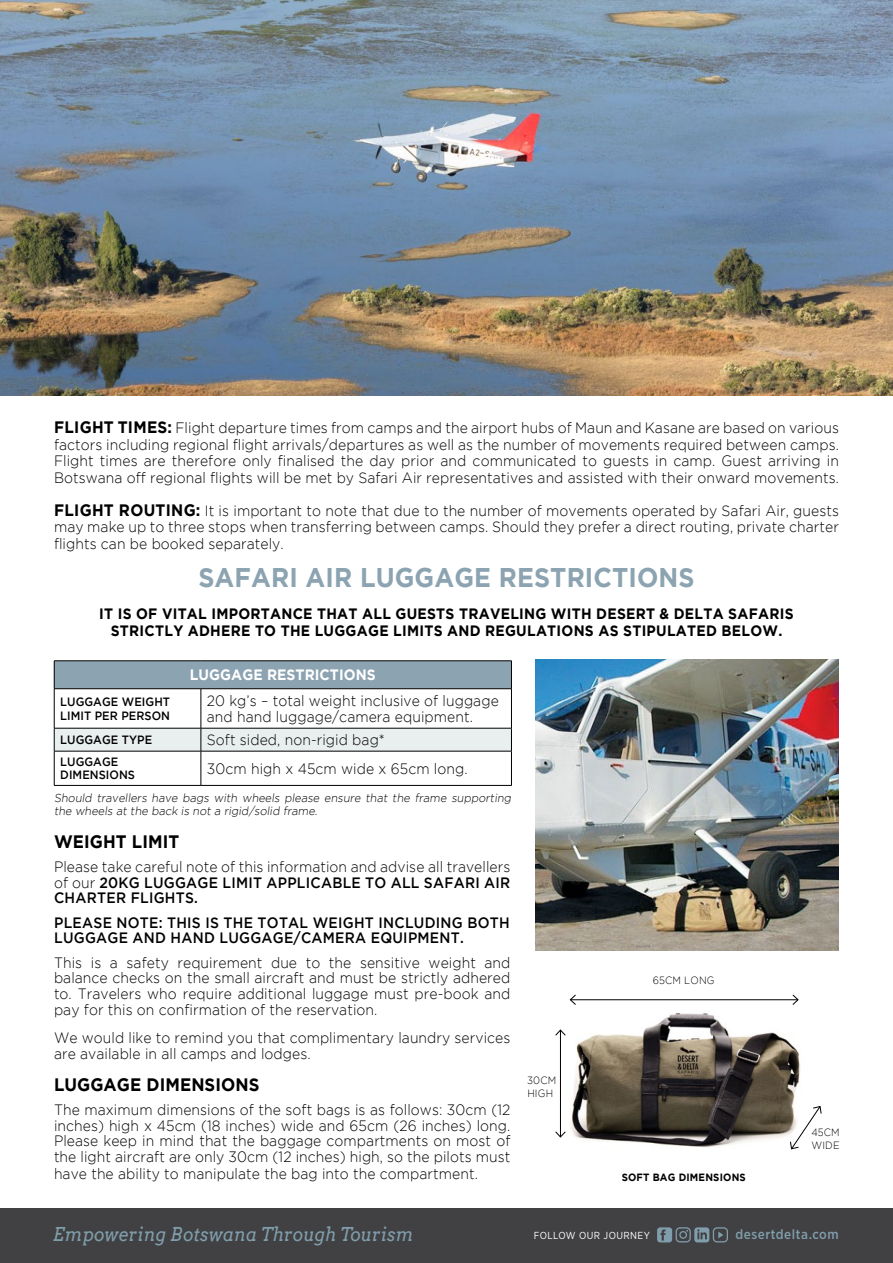
<style>
.page{position:relative;width:893px;height:1263px;background:#fff}
.page>*{position:absolute;margin:0;border:0;box-sizing:border-box;transform-origin:0 0}
.t1{font:700 27px "Gotham";letter-spacing:.005em;color:#8ca3b1;scale:.93 1}
.t2{font:italic 19.05px "Arvo";letter-spacing:.01em;color:#7f9dab;scale:.9 1}
.t3{font:700 18px "Gotham";letter-spacing:.005em;color:#000;scale:.93 1}
.t4{font:300 15px/15.8px "Gotham";letter-spacing:.005em;color:#000;text-align:justify;scale:.93 1}
.t5{font:700 15px/16.5px "Gotham";letter-spacing:.02em;color:#000;text-align:center;scale:.93 1}
.t6{font:500 15px/15.8px "Gotham";letter-spacing:.02em;color:#000;scale:.93 1}
.t7{font:700 15px "Gotham";letter-spacing:.005em;color:#fff;scale:.93 1}
.t8{font:500 13.5px "Gotham Narrow";letter-spacing:.04em;color:#7f9dab}
.t9{font:500 12px/13.5px "Gotham";letter-spacing:.005em;color:#000;scale:.93 1}
.t10{font:300 11.7px/13.5px "Gotham";color:#000;scale:.95 1}
.t11{font:300 10.5px/13.5px "Gotham";letter-spacing:.02em;color:#000;scale:.93 1}
.t12{font:700 10.5px "Gotham";letter-spacing:.02em;color:#000;scale:.93 1}
.t13{font:10.2px "Gotham Narrow";letter-spacing:.04em;color:#fff}
.s1{font-weight:700;font-size:16.5px}
.s2{font-weight:500}
</style>
<div class="page">
<hr style="left:54px;top:660px;width:147px;height:1px;background:#000">
<hr style="left:201px;top:660px;width:311px;height:1px;background:#000">
<svg style="left:54px;top:661px;width:458px;height:124px"></svg>
<hr style="left:54px;top:751px;width:147px;height:1px;background:#000">
<hr style="left:54px;top:751px;width:1px;height:34px;background:#000">
<hr style="left:201px;top:751px;width:311px;height:1px;background:#000">
<hr style="left:201px;top:751px;width:1px;height:34px;background:#000">
<hr style="left:511px;top:751px;width:1px;height:34px;background:#000">
<hr style="left:54px;top:785px;width:147px;height:1px;background:#000">
<hr style="left:201px;top:785px;width:311px;height:1px;background:#000">
<img style="left:536px;top:659px;width:303px;height:291px">
<img style="left:570px;top:1000px;width:231px;height:148px">
<hr style="left:570px;top:999px;width:228px;height:1px;background:#000">
<svg style="left:569px;top:994px;width:8px;height:12px"></svg>
<svg style="left:792px;top:994px;width:7px;height:12px"></svg>
<hr style="left:560px;top:1030px;width:1px;height:107px;background:#000">
<svg style="left:555px;top:1131px;width:11px;height:7px"></svg>
<svg style="left:555px;top:1029px;width:11px;height:7px"></svg>
<svg style="left:790px;top:1105px;width:32px;height:45px"></svg>
<img style="left:0;top:0;width:893px;height:395px">
<div style="left:0;top:1209px;width:893px;height:54px;background:#414042"></div>
<svg style="left:676px;top:1227px;width:52px;height:15px"></svg>
<div style="left:657px;top:1227px;width:15px;height:15px;background:#7f9dab;border-radius:3px"></div>
<svg style="left:660px;top:1229px;width:5px;height:11px"></svg>
<p class="t4" style="left:54px;top:419px;width:846px;line-height:16.5px"><span class="s1">FLIGHT TIMES:</span> Flight departure times from camps and the airport hubs of Maun and Kasane are based on various factors including regional flight arrivals/departures as well as the number of movements required between camps.<br>Flight times are therefore only finalised the day prior and communicated to guests in camp. Guest arriving in Botswana off regional flights will be met by Safari Air representatives and assisted with their onward movements.</p>
<p class="t4" style="left:54px;top:502px;width:846px;line-height:16.5px"><span class="s1">FLIGHT ROUTING:</span> It is important to note that due to the number of movements operated by Safari Air, guests may make up to three stops when transferring between camps. Should they prefer a direct routing, private charter flights can be booked separately.</p>
<h1 class="t1" style="left:198px;top:561px;width:535px">SAFARI AIR LUGGAGE RESTRICTIONS</h1>
<p class="t5" style="left:99px;top:605px;width:748px">IT IS OF VITAL IMPORTANCE THAT ALL GUESTS TRAVELING WITH DESERT &amp; DELTA SAFARIS<br>STRICTLY ADHERE TO THE LUGGAGE LIMITS AND REGULATIONS AS STIPULATED BELOW.</p>
<p class="t7" style="left:190px;top:666px;width:201px">LUGGAGE RESTRICTIONS</p>
<p class="t9" style="left:60px;top:695px;width:120px">LUGGAGE WEIGHT<br>LIMIT PER PERSON</p>
<p class="t4" style="left:207px;top:692px;width:315px;line-height:16.5px">20 kg’s – total weight inclusive of luggage and hand luggage/camera equipment.</p>
<p class="t9" style="left:60px;top:733px;width:100px">LUGGAGE TYPE</p>
<p class="t4" style="left:207px;top:732px;width:193px">Soft sided, non-rigid bag*</p>
<p class="t9" style="left:60px;top:755px;width:82px">LUGGAGE<br>DIMENSIONS</p>
<p class="t4" style="left:207px;top:760px;width:282px">30cm high x 45cm wide x 65cm long.</p>
<p class="t10" style="left:54px;top:791px;width:485px">Should travellers have bags with wheels please ensure that the frame supporting the wheels at the back is not a rigid/solid frame.</p>
<p class="t3" style="left:54px;top:831px;width:136px">WEIGHT LIMIT</p>
<p class="t4" style="left:54px;top:858px;width:492px">Please take careful note of this information and advise all travellers of our <span class="s2">20KG LUGGAGE LIMIT APPLICABLE TO ALL SAFARI AIR CHARTER FLIGHTS.</span></p>
<p class="t6" style="left:54px;top:914px;width:491px">PLEASE NOTE: THIS IS THE TOTAL WEIGHT INCLUDING BOTH<br>LUGGAGE AND HAND LUGGAGE/CAMERA EQUIPMENT.</p>
<p class="t4" style="left:54px;top:954px;width:492px">This is a safety requirement due to the sensitive weight and balance checks on the small aircraft and must be strictly adhered to. Travelers who require additional luggage must pre-book and pay for this on confirmation of the reservation.</p>
<p class="t4" style="left:54px;top:1030px;width:492px">We would like to remind you that complimentary laundry services are available in all camps and lodges.</p>
<p class="t3" style="left:54px;top:1074px;width:222px">LUGGAGE DIMENSIONS</p>
<p class="t4" style="left:54px;top:1101px;width:492px">The maximum dimensions of the soft bags is as follows: 30cm (12 inches) high x 45cm (18 inches) wide and 65cm (26 inches) long.<br>Please keep in mind that the baggage compartments on most of the light aircraft are only 30cm (12 inches) high, so the pilots must have the ability to manipulate the bag into the compartment.</p>
<p class="t11" style="left:527px;top:1073px;width:33px">30CM<br>HIGH</p>
<p class="t11" style="left:653px;top:973px;width:68px">65CM LONG</p>
<p class="t12" style="left:622px;top:1171px;width:135px">SOFT BAG DIMENSIONS</p>
<p class="t11" style="left:811px;top:1125px;width:32px">45CM<br>WIDE</p>
<p class="t2" style="left:53px;top:1222px;width:402px">Empowering Botswana Through Tourism</p>
<p class="t13" style="left:534px;top:1228px;width:118px">FOLLOW OUR JOURNEY</p>
<p class="t8" style="left:735px;top:1226px;width:105px">desertdelta.com</p>
</div>
